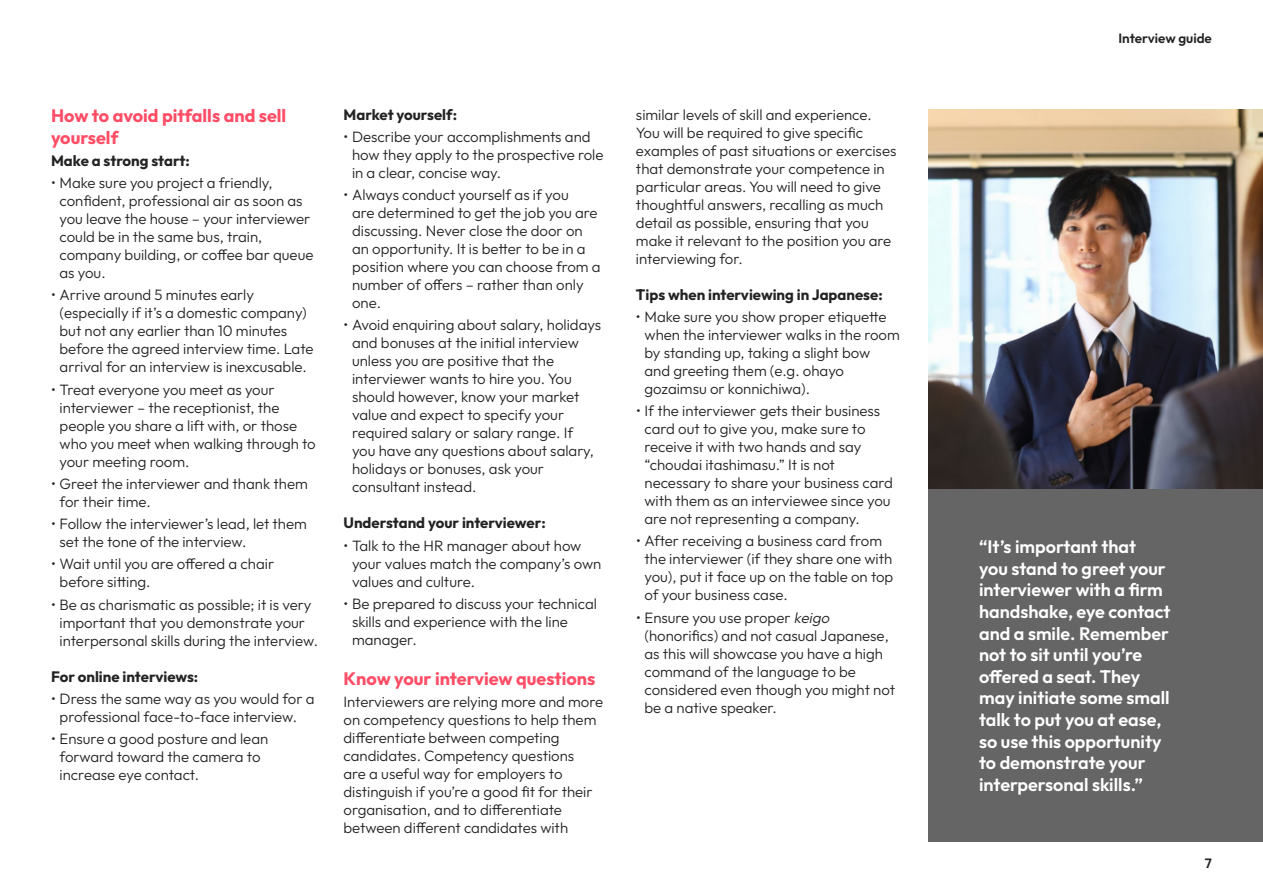
<style>
.page{position:relative;width:1263px;height:893px;background:#fff}
.page>*{position:absolute;margin:0;border:0;box-sizing:border-box;transform-origin:0 0}
.t1{font:600 18px/21.6px "Outfit";color:#fff}
.t2{font:700 18px/21.6px "Outfit";color:#ff4d66}
.t3{font:300 15px/18px "Outfit";color:#232323}
.t4{font:700 15px "Outfit";color:#232323}
.t5{font:600 13.5px "Outfit";color:#232323}
.s1{font-style:italic}
</style>
<div class="page">
<img style="left:928px;top:109px;width:335px;height:380px">
<div style="left:928px;top:489px;width:335px;height:353px;background:#656565"></div>
<p class="t2" style="left:51px;top:105px;width:237px">How to avoid pitfalls and sell yourself</p>
<p class="t4" style="left:51px;top:152px;width:140px">Make a strong start:</p>
<p class="t3" style="left:60px;top:174px;width:255px;text-indent:-9px">• Make sure you project a friendly, confident, professional air as soon as you leave the house – your interviewer could be in the same bus, train, company building, or coffee bar queue as you.</p>
<p class="t3" style="left:60px;top:286px;width:255px;text-indent:-9px">• Arrive around 5 minutes early (especially if it’s a domestic company) but not any earlier than 10 minutes before the agreed interview time. Late arrival for an interview is inexcusable.</p>
<p class="t3" style="left:60px;top:380px;width:258px;text-indent:-9px">• Treat everyone you meet as your interviewer – the receptionist, the people you share a lift with, or those who you meet when walking through to your meeting room.</p>
<p class="t3" style="left:60px;top:474px;width:250px;text-indent:-9px">• Greet the interviewer and thank them for their time.</p>
<p class="t3" style="left:60px;top:515px;width:249px;text-indent:-9px">• Follow the interviewer’s lead, let them set the tone of the interview.</p>
<p class="t3" style="left:60px;top:555px;width:216px;text-indent:-9px">• Wait until you are offered a chair before sitting.</p>
<p class="t3" style="left:51px;top:595px;width:268px;text-align:center">• Be as charismatic as possible; it is very important that you demonstrate your interpersonal skills during the interview.</p>
<p class="t4" style="left:51px;top:668px;width:149px">For online interviews:</p>
<p class="t3" style="left:51px;top:689px;width:265px;text-align:center">• Dress the same way as you would for a professional face-to-face interview.</p>
<p class="t3" style="left:60px;top:730px;width:210px;text-indent:-9px">• Ensure a good posture and lean forward toward the camera to increase eye contact.</p>
<p class="t4" style="left:344px;top:106px;width:115px">Market yourself:</p>
<p class="t3" style="left:352px;top:128px;width:253px;text-indent:-9px">• Describe your accomplishments and how they apply to the prospective role in a clear, concise way.</p>
<p class="t3" style="left:352px;top:186px;width:250px;text-indent:-9px">• Always conduct yourself as if you<br>are determined to get the job you are discussing. Never close the door on an opportunity. It is better to be in a position where you can choose from a number of offers – rather than only one.</p>
<p class="t3" style="left:352px;top:316px;width:251px;text-indent:-9px">• Avoid enquiring about salary, holidays and bonuses at the initial interview unless you are positive that the interviewer wants to hire you. You should however, know your market value and expect to specify your required salary or salary range. If<br>you have any questions about salary, holidays or bonuses, ask your consultant instead.</p>
<p class="t4" style="left:344px;top:515px;width:204px">Understand your interviewer:</p>
<p class="t3" style="left:352px;top:536px;width:251px;text-indent:-9px">• Talk to the HR manager about how your values match the company’s own values and culture.</p>
<p class="t3" style="left:352px;top:595px;width:246px;text-indent:-9px">• Be prepared to discuss your technical skills and experience with the line manager.</p>
<p class="t2" style="left:343px;top:667px;width:253px">Know your interview questions</p>
<p class="t3" style="left:343px;top:693px;width:261px">Interviewers are relying more and more on competency questions to help them differentiate between competing candidates. Competency questions<br>are a useful way for employers to distinguish if you’re a good fit for their organisation, and to differentiate between different candidates with</p>
<p class="t3" style="left:636px;top:105px;width:262px">similar levels of skill and experience.<br>You will be required to give specific examples of past situations or exercises that demonstrate your competence in particular areas. You will need to give thoughtful answers, recalling as much detail as possible, ensuring that you make it relevant to the position you are interviewing for.</p>
<p class="t4" style="left:636px;top:286px;width:248px">Tips when interviewing in Japanese:</p>
<p class="t3" style="left:644px;top:307px;width:257px;text-indent:-9px">• Make sure you show proper etiquette when the interviewer walks in the room by standing up, taking a slight bow<br>and greeting them (e.g. ohayo gozaimsu or konnichiwa).</p>
<p class="t3" style="left:644px;top:402px;width:250px;text-indent:-9px">• If the interviewer gets their business card out to give you, make sure to receive it with two hands and say “choudai itashimasu.” It is not necessary to share your business card with them as an interviewee since you are not representing a company.</p>
<p class="t3" style="left:644px;top:532px;width:250px;text-indent:-9px">• After receiving a business card from the interviewer (if they share one with you), put it face up on the table on top of your business case.</p>
<p class="t3" style="left:644px;top:608px;width:252px;text-indent:-8px">• Ensure you use proper <span class="s1">keigo </span>(honorifics) and not casual Japanese, as this will showcase you have a high command of the language to be considered even though you might not be a native speaker.</p>
<p class="t5" style="left:1118px;top:30px;width:95px">Interview guide</p>
<p class="t1" style="left:979px;top:536px;width:193px">“It’s important that<br>you stand to greet your interviewer with a firm handshake, eye contact and a smile. Remember not to sit until you’re offered a seat. They may initiate some small talk to put you at ease, so use this opportunity to demonstrate your interpersonal skills.”</p>
<p class="t5" style="left:1205px;top:856px;width:9px">7</p>
</div>
